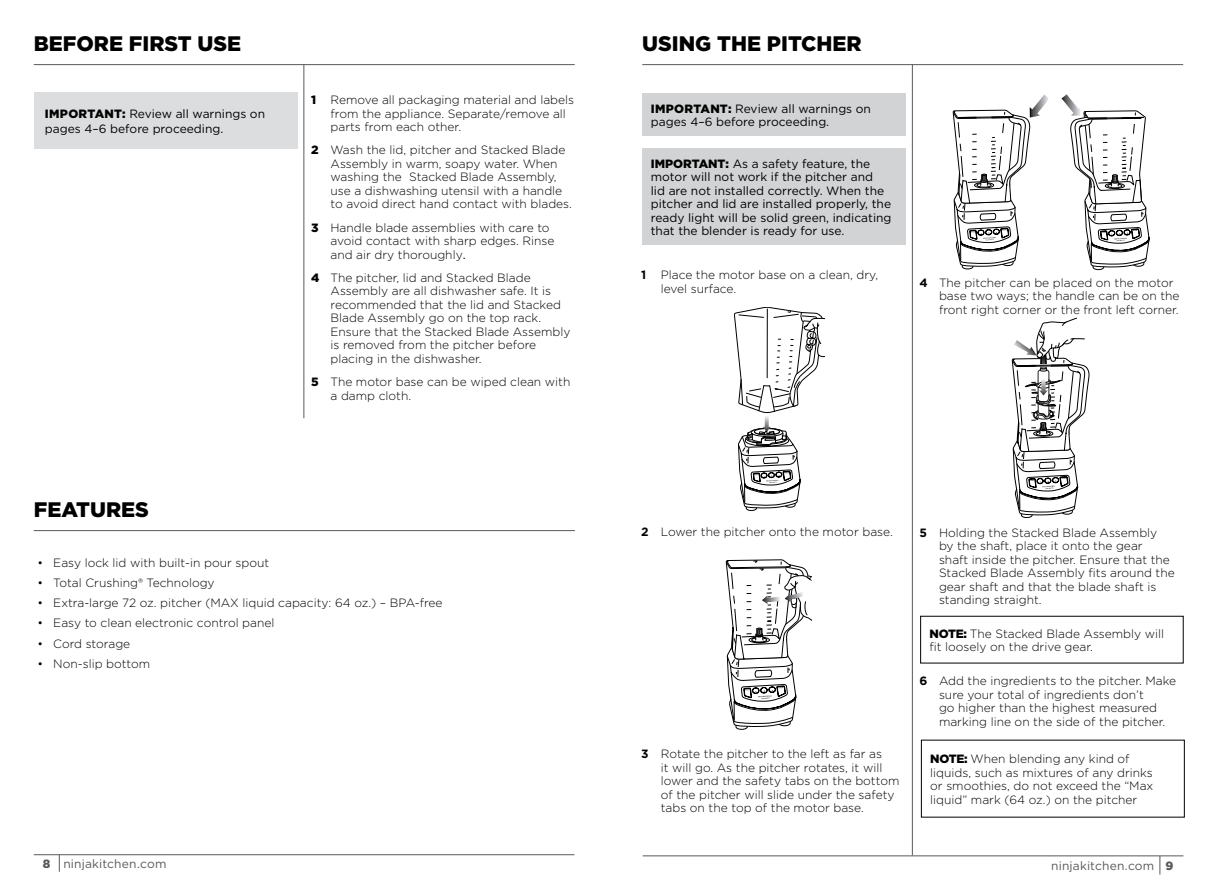
<style>
.page{position:relative;width:1217px;height:893px;background:#fff}
.page>*{position:absolute;margin:0;border:0;box-sizing:border-box;transform-origin:0 0}
.t1{font:900 21px "Gotham";color:#000}
.t2{font:300 12px/13.5px "Gotham";color:#000}
.t3{font:12px/13.5px "Gotham";color:#000}
.t4{font:12px "Gotham";letter-spacing:.015em;color:#58595b}
.s1{font-weight:900}
.s2{font-weight:400}
.s3{font-weight:700}
</style>
<div class="page">
<hr style="left:642px;top:855px;width:541px;height:1px;background:#58595b">
<svg style="left:1159px;top:856px;width:1px;height:18px"></svg>
<hr style="left:34px;top:854px;width:540px;height:1px;background:#58595b">
<svg style="left:59px;top:855px;width:1px;height:17px"></svg>
<hr style="left:303px;top:64px;width:1px;height:354px;background:#58595b">
<hr style="left:911px;top:64px;width:1px;height:791px;background:#58595b">
<hr style="left:34px;top:64px;width:540px;height:1px;background:#58595b">
<hr style="left:642px;top:64px;width:540px;height:1px;background:#58595b">
<hr style="left:34px;top:530px;width:540px;height:1px;background:#58595b">
<div style="left:34px;top:92px;width:263px;height:57px;background:#dcddde"></div>
<div style="left:642px;top:94px;width:263px;height:42px;background:#d1d3d4"></div>
<div style="left:642px;top:148px;width:263px;height:97px;background:#d1d3d4"></div>
<svg style="left:734px;top:307px;width:90px;height:204px"></svg>
<svg style="left:725px;top:559px;width:86px;height:171px"></svg>
<svg style="left:952px;top:95px;width:96px;height:174px"></svg>
<svg style="left:1061px;top:94px;width:87px;height:176px"></svg>
<svg style="left:1011px;top:318px;width:78px;height:200px"></svg>
<h1 class="t1" style="left:34px;top:29px;width:209px">BEFORE FIRST USE</h1>
<p class="t3" style="left:45px;top:106px;width:222px;line-height:15px"><span class="s1">IMPORTANT:</span> Review all warnings on pages 4–6 before proceeding.</p>
<h1 class="t1" style="left:34px;top:495px;width:117px">FEATURES</h1>
<p class="t2" style="left:330px;top:93px;width:245px;text-indent:-20px"><span class="s1">1</span> Remove all packaging material and labels from the appliance. Separate/remove all parts from each other.</p>
<p class="t2" style="left:330px;top:143px;width:243px;text-indent:-20px"><span class="s1">2</span> Wash the lid, pitcher and Stacked Blade Assembly in warm, soapy water. When washing the Stacked Blade Assembly, use a dishwashing utensil with a handle to avoid direct hand contact with blades.</p>
<p class="t2" style="left:330px;top:220px;width:225px;text-indent:-20px"><span class="s1">3</span> Handle blade assemblies with care to avoid contact with sharp edges. Rinse and air dry thoroughly<span class="s2">.</span></p>
<p class="t2" style="left:330px;top:270px;width:241px;text-indent:-20px"><span class="s1">4</span> The pitcher, lid and Stacked Blade Assembly are all dishwasher safe. It is recommended that the lid and Stacked Blade Assembly go on the top rack.<br>Ensure that the Stacked Blade Assembly is removed from the pitcher before placing in the dishwasher.</p>
<p class="t2" style="left:330px;top:375px;width:241px;text-indent:-20px"><span class="s1">5</span> The motor base can be wiped clean with a damp cloth.</p>
<p class="t2" style="left:37px;top:555px;width:233px">• Easy lock lid with built-in pour spout</p>
<p class="t2" style="left:37px;top:576px;width:179px">• Total Crushing® Technology</p>
<p class="t2" style="left:37px;top:596px;width:406px">• Extra-large 72 oz. pitcher (MAX liquid capacity: 64 oz.) – BPA-free</p>
<p class="t2" style="left:37px;top:616px;width:238px">• Easy to clean electronic control panel</p>
<p class="t2" style="left:37px;top:636px;width:94px">• Cord storage</p>
<p class="t2" style="left:37px;top:657px;width:114px">• Non-slip bottom</p>
<h1 class="t1" style="left:642px;top:29px;width:221px">USING THE PITCHER</h1>
<p class="t3" style="left:650px;top:102px;width:222px"><span class="s1">IMPORTANT:</span> Review all warnings on pages 4–6 before proceeding.</p>
<p class="t3" style="left:650px;top:157px;width:242px"><span class="s1">IMPORTANT:</span> As a safety feature, the motor will not work if the pitcher and<br>lid are not installed correctly. When the pitcher and lid are installed properly, the ready light will be solid green, indicating that the blender is ready for use.</p>
<p class="t2" style="left:660px;top:268px;width:219px;text-indent:-20px"><span class="s3">1</span> Place the motor base on a clean, dry, level surface.</p>
<p class="t2" style="left:938px;top:276px;width:242px;text-indent:-20px"><span class="s3">4</span> The pitcher can be placed on the motor base two ways; the handle can be on the front right corner or the front left corner.</p>
<p class="t2" style="left:641px;top:524px;width:253px"><span class="s3">2</span> Lower the pitcher onto the motor base.</p>
<p class="t2" style="left:660px;top:747px;width:240px;text-indent:-20px"><span class="s3">3</span> Rotate the pitcher to the left as far as<br>it will go. As the pitcher rotates, it will lower and the safety tabs on the bottom of the pitcher will slide under the safety tabs on the top of the motor base.</p>
<p class="t2" style="left:938px;top:525px;width:237px;text-indent:-20px"><span class="s3">5</span> Holding the Stacked Blade Assembly by the shaft, place it onto the gear shaft inside the pitcher. Ensure that the Stacked Blade Assembly fits around the gear shaft and that the blade shaft is standing straight.</p>
<p class="t2" style="left:929px;top:626px;width:236px"><span class="s1">NOTE:</span> The Stacked Blade Assembly will fit loosely on the drive gear.</p>
<p class="t2" style="left:938px;top:674px;width:239px;text-indent:-20px"><span class="s3">6</span> Add the ingredients to the pitcher. Make sure your total of ingredients don’t<br>go higher than the highest measured marking line on the side of the pitcher.</p>
<p class="t2" style="left:930px;top:752px;width:224px"><span class="s1">NOTE:</span> When blending any kind of liquids, such as mixtures of any drinks or smoothies, do not exceed the “Max liquid” mark (64 oz.) on the pitcher</p>
<p class="t4" style="left:43px;top:856px;width:125px"><span class="s1">8</span> ninjakitchen.com</p>
<p class="t4" style="left:1050px;top:858px;width:124px">ninjakitchen.com <span class="s1">9</span></p>
</div>
